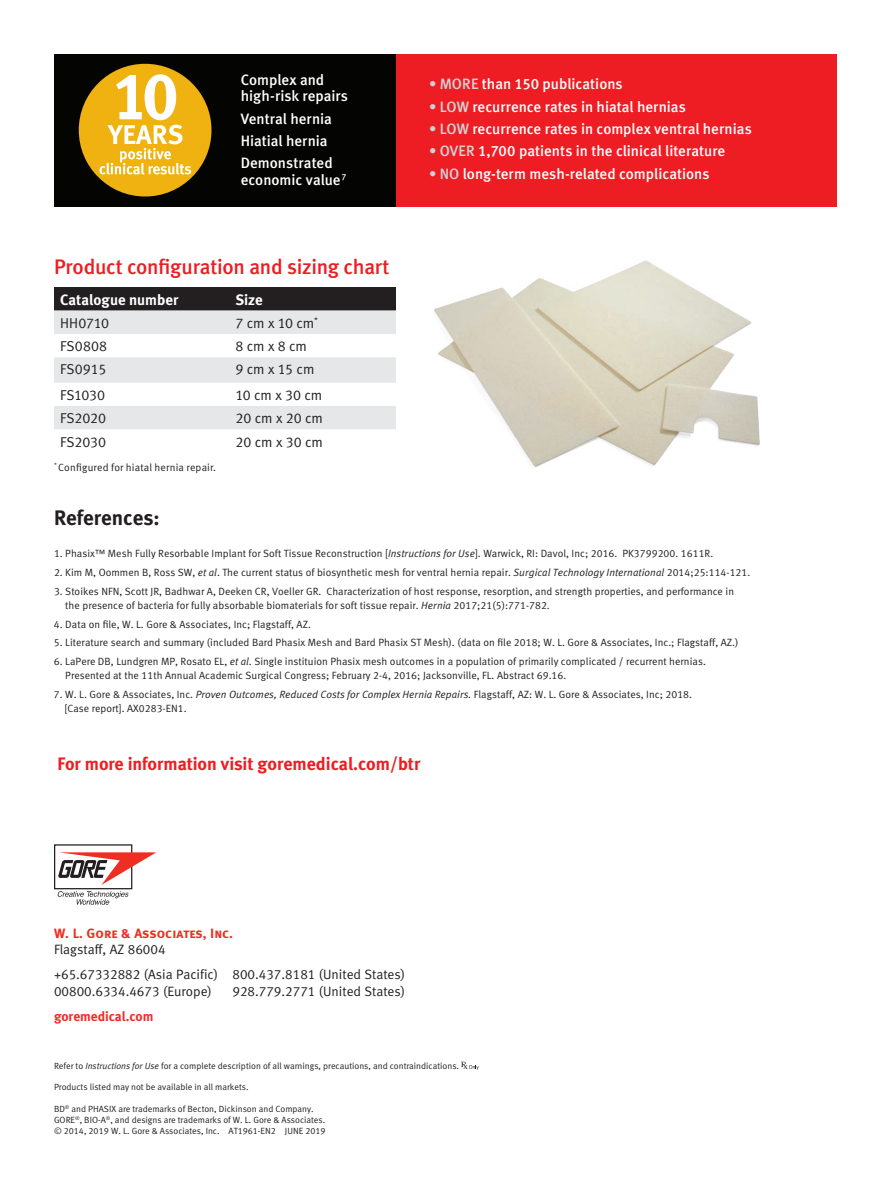
<style>
.page{position:relative;width:891px;height:1188px;background:#fff}
.page>*{position:absolute;margin:0;border:0;box-sizing:border-box;transform-origin:0 0}
.t1{font:21px "Meta Medium LF";letter-spacing:-.015em;color:#ee1d23}
.t2{font:21px "Meta Bold LF";color:#231f20}
.table_text_medium{font:18px "Meta Bold LF";letter-spacing:-.005em;color:#ee1d23}
.t3{font:15px/16.5px "Meta Medium LF";color:#fff}
.t4{font:15px "Meta Bold LF";color:#fff}
.t5{font:14.25px "Meta Normal LF";color:#231f20}
.t6{font:13.5px "Meta Normal LF";color:#231f20}
.t7{font:13.5px "Meta Bold LF Caps";color:#ee2e22}
.t8{font:13.5px "Meta Bold LF";color:#ee2e22}
.references{font:10.5px/14.2px "Meta Normal LF";letter-spacing:.005em;color:#231f20}
.t9{font:9px/10.8px "Meta Normal LF";color:#231f20}
.s1{color:#d1d2d4}
.s2{font-style:italic}
</style>
<div class="page">
<img style="left:434px;top:260px;width:326px;height:207px">
<div style="left:54px;top:844px;width:78px;height:45px;border:1px solid #231f20"></div>
<svg style="left:57px;top:891px;width:72px;height:14px"></svg>
<svg style="left:58px;top:852px;width:98px;height:33px"></svg>
<svg style="left:461px;top:1062px;width:18px;height:8px"></svg>
<div style="left:387px;top:54px;width:450px;height:152px;background:#ee1d23"></div>
<div style="left:54px;top:54px;width:342px;height:152px;background:#040503"></div>
<div style="left:79px;top:64px;width:133px;height:133px;background:#efb211;border-radius:50%"></div>
<svg style="left:99px;top:74px;width:92px;height:101px"></svg>
<svg style="left:54px;top:287px;width:342px;height:47px;background:#848384"></svg>
<svg style="left:54px;top:357px;width:342px;height:72px"></svg>
<p class="t3" style="left:241px;top:71px;width:109px">Complex and high‑risk repairs</p>
<p class="t3" style="left:241px;top:110px;width:93px">Ventral hernia</p>
<p class="t3" style="left:241px;top:132px;width:88px">Hiatial hernia</p>
<p class="t3" style="left:241px;top:155px;width:107px">Demonstrated economic value<sup>7</sup></p>
<p class="t1" style="left:54px;top:255px;width:337px">Product configuration and sizing chart</p>
<p class="t4" style="left:60px;top:291px;width:120px">Catalogue number</p>
<p class="t4" style="left:236px;top:291px;width:29px">Size</p>
<p class="t5" style="left:60px;top:315px;width:51px">HH0710</p>
<p class="t5" style="left:236px;top:315px;width:84px">7 cm x 10 cm<sup>*</sup></p>
<p class="t5" style="left:60px;top:338px;width:49px">FS0808</p>
<p class="t5" style="left:236px;top:338px;width:73px">8 cm x 8 cm</p>
<p class="t5" style="left:60px;top:361px;width:48px">FS0915</p>
<p class="t5" style="left:236px;top:361px;width:81px">9 cm x 15 cm</p>
<p class="t5" style="left:60px;top:387px;width:47px">FS1030</p>
<p class="t5" style="left:236px;top:387px;width:88px">10 cm x 30 cm</p>
<p class="t5" style="left:60px;top:410px;width:48px">FS2020</p>
<p class="t5" style="left:236px;top:410px;width:89px">20 cm x 20 cm</p>
<p class="t5" style="left:60px;top:433px;width:48px">FS2030</p>
<p class="t5" style="left:236px;top:433px;width:89px">20 cm x 30 cm</p>
<p class="references" style="left:54px;top:460px;width:164px"><sup>*</sup> Configured for hiatal hernia repair.</p>
<p class="t3" style="left:429px;top:76px;width:195px"><span class="s1">• MORE</span> than 150 publications</p>
<p class="t3" style="left:429px;top:98px;width:258px"><span class="s1">• LOW</span> recurrence rates in hiatal hernias</p>
<p class="t3" style="left:429px;top:120px;width:324px"><span class="s1">• LOW</span> recurrence rates in complex ventral hernias</p>
<p class="t3" style="left:429px;top:143px;width:298px"><span class="s1">• OVER</span> 1,700 patients in the clinical literature</p>
<p class="t3" style="left:429px;top:165px;width:282px"><span class="s1">• NO</span> long-term mesh-related complications</p>
<p class="t2" style="left:54px;top:505px;width:107px">References:</p>
<p class="references" style="left:54px;top:546px;width:661px">1. Phasix™ Mesh Fully Resorbable Implant for Soft Tissue Reconstruction [<span class="s2">Instructions for Use</span>]. Warwick, RI: Davol, Inc; 2016. PK3799200. 1611R.</p>
<p class="references" style="left:54px;top:565px;width:698px">2. Kim M, Oommen B, Ross SW, <span class="s2">et al</span>. The current status of biosynthetic mesh for ventral hernia repair. <span class="s2">Surgical Technology International</span> 2014;25:114-121.</p>
<p class="references" style="left:65px;top:584px;width:670px;text-indent:-11px">3. Stoikes NFN, Scott JR, Badhwar A, Deeken CR, Voeller GR. Characterization of host response, resorption, and strength properties, and performance in the presence of bacteria for fully absorbable biomaterials for soft tissue repair. <span class="s2">Hernia</span> 2017;21(5):771-782.</p>
<p class="references" style="left:54px;top:617px;width:258px">4. Data on file, W. L. Gore &amp; Associates, Inc; Flagstaff, AZ.</p>
<p class="references" style="left:54px;top:635px;width:686px">5. Literature search and summary (included Bard Phasix Mesh and Bard Phasix ST Mesh). (data on file 2018; W. L. Gore &amp; Associates, Inc.; Flagstaff, AZ.)</p>
<p class="references" style="left:65px;top:654px;width:642px;text-indent:-11px">6. LaPere DB, Lundgren MP, Rosato EL, <span class="s2">et al</span>. Single instituion Phasix mesh outcomes in a population of primarily complicated / recurrent hernias.<br>Presented at the 11th Annual Academic Surgical Congress; February 2-4, 2016; Jacksonville, FL. Abstract 69.16.</p>
<p class="references" style="left:64px;top:687px;width:629px;text-indent:-10px">7. W. L. Gore &amp; Associates, Inc. <span class="s2">Proven Outcomes, Reduced Costs for Complex Hernia Repairs.</span> Flagstaff, AZ: W. L. Gore &amp; Associates, Inc; 2018. [Case report]. AX0283-EN1.</p>
<p class="table_text_medium" style="left:57px;top:753px;width:364px">For more information visit goremedical.com/btr</p>
<p class="t7" style="left:54px;top:925px;width:181px">W. L. Gore &amp; Associates, Inc.</p>
<p class="t6" style="left:54px;top:942px;width:113px">Flagstaff, AZ 86004</p>
<p class="t6" style="left:54px;top:967px;width:353px">+65.67332882 (Asia Pacific) 800.437.8181 (United States)</p>
<p class="t6" style="left:54px;top:983px;width:159px">00800.6334.4673 (Europe)</p>
<p class="t6" style="left:232px;top:983px;width:174px">928.779.2771 (United States)</p>
<p class="t8" style="left:54px;top:1008px;width:101px">goremedical.com</p>
<p class="t9" style="left:54px;top:1060px;width:407px">Refer to <span class="s2">Instructions for Use</span> for a complete description of all warnings, precautions, and contraindications.</p>
<p class="t9" style="left:54px;top:1082px;width:196px">Products listed may not be available in all markets.</p>
<p class="t9" style="left:54px;top:1103px;width:273px">BD<sup>®</sup> and PHASIX are trademarks of Becton, Dickinson and Company.<br>GORE<sup>®</sup>, BIO-A<sup>®</sup>, and designs are trademarks of W. L. Gore &amp; Associates. © 2014, 2019 W. L. Gore &amp; Associates, Inc. AT1961-EN2 JUNE 2019</p>
</div>
